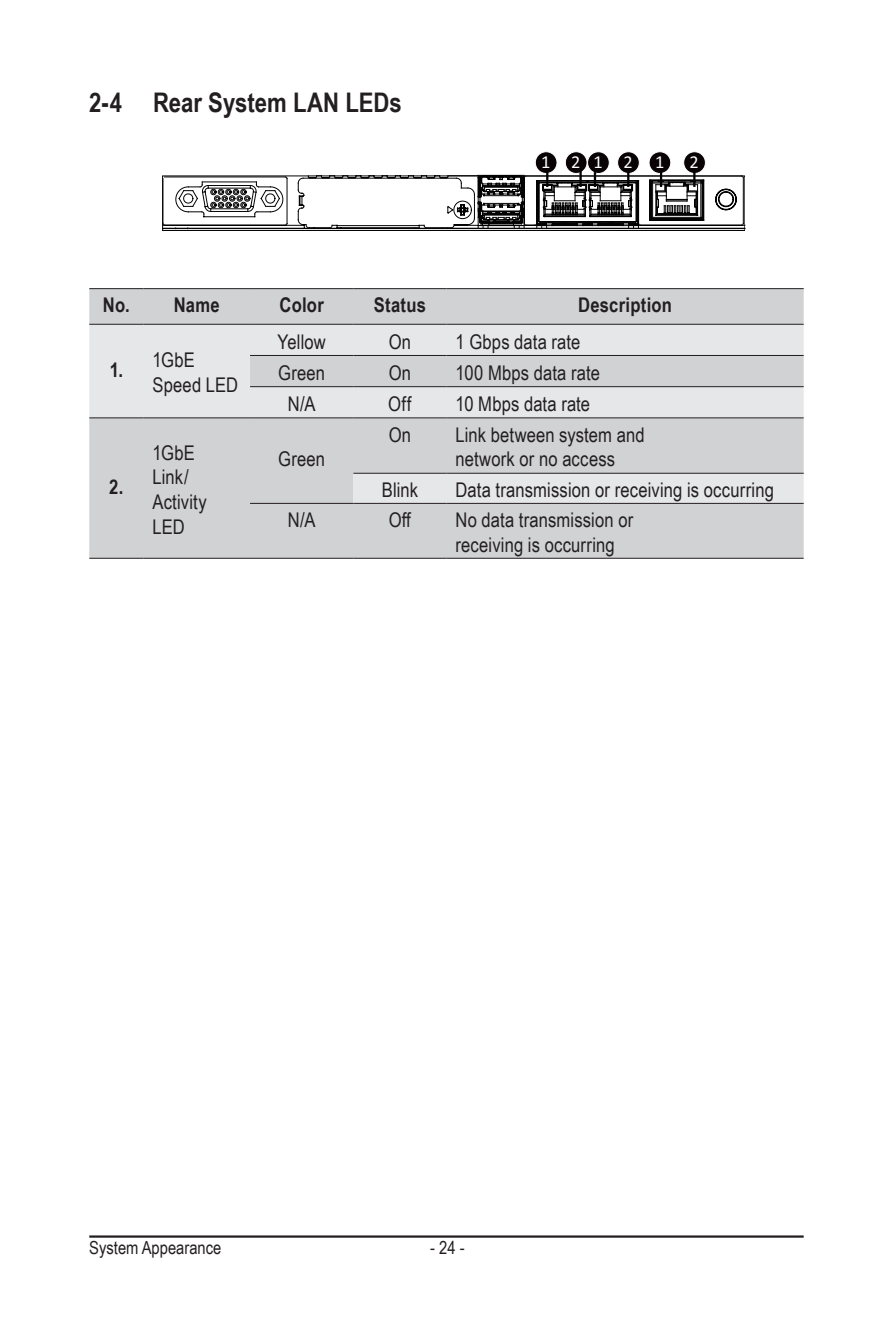
<style>
.page{position:relative;width:893px;height:1327px;background:#fff}
.page>*{position:absolute;margin:0;border:0;box-sizing:border-box;transform-origin:0 0}
.t1{font:700 27px "Arial Narrow";color:#231f20}
.t2{font:20.25px/24.8px "Arial Narrow";letter-spacing:.005em;color:#231f20}
.t3{font:700 20.25px "Arial Narrow";letter-spacing:.015em;color:#231f20}
.t4{font:18.22px "Calibri";letter-spacing:1.14em;color:#fff}
.t5{font:18px "Arial Narrow";color:#231f20}
</style>
<div class="page">
<hr style="left:89px;top:1235px;width:715px;height:2px;background:#231f20">
<div style="left:89px;top:289px;width:715px;height:269px;background:#d1d2d4"></div>
<svg style="left:89px;top:325px;width:715px;height:178px;background:#dadbdd"></svg>
<hr style="left:89px;top:288px;width:55px;height:1px;background:#231f20">
<hr style="left:144px;top:288px;width:106px;height:1px;background:#231f20">
<hr style="left:250px;top:288px;width:103px;height:1px;background:#231f20">
<hr style="left:353px;top:288px;width:93px;height:1px;background:#231f20">
<hr style="left:446px;top:288px;width:358px;height:1px;background:#231f20">
<hr style="left:89px;top:324px;width:55px;height:1px;background:#231f20">
<hr style="left:144px;top:324px;width:106px;height:1px;background:#231f20">
<hr style="left:250px;top:324px;width:103px;height:1px;background:#231f20">
<hr style="left:353px;top:324px;width:93px;height:1px;background:#231f20">
<hr style="left:446px;top:324px;width:358px;height:1px;background:#231f20">
<hr style="left:250px;top:355px;width:103px;height:1px;background:#231f20">
<hr style="left:353px;top:355px;width:93px;height:1px;background:#231f20">
<hr style="left:446px;top:355px;width:358px;height:1px;background:#231f20">
<hr style="left:250px;top:386px;width:103px;height:1px;background:#231f20">
<hr style="left:353px;top:386px;width:93px;height:1px;background:#231f20">
<hr style="left:446px;top:386px;width:358px;height:1px;background:#231f20">
<hr style="left:89px;top:417px;width:55px;height:1px;background:#231f20">
<hr style="left:144px;top:417px;width:106px;height:1px;background:#231f20">
<hr style="left:250px;top:417px;width:103px;height:1px;background:#231f20">
<hr style="left:353px;top:417px;width:93px;height:1px;background:#231f20">
<hr style="left:446px;top:417px;width:358px;height:1px;background:#231f20">
<hr style="left:353px;top:473px;width:93px;height:1px;background:#231f20">
<hr style="left:446px;top:473px;width:358px;height:1px;background:#231f20">
<hr style="left:250px;top:503px;width:103px;height:1px;background:#231f20">
<hr style="left:353px;top:503px;width:93px;height:1px;background:#231f20">
<hr style="left:446px;top:503px;width:358px;height:1px;background:#231f20">
<hr style="left:89px;top:558px;width:55px;height:1px;background:#231f20">
<hr style="left:144px;top:558px;width:106px;height:1px;background:#231f20">
<hr style="left:250px;top:558px;width:103px;height:1px;background:#231f20">
<hr style="left:353px;top:558px;width:93px;height:1px;background:#231f20">
<hr style="left:446px;top:558px;width:358px;height:1px;background:#231f20">
<div style="left:535px;top:151px;width:22px;height:23px;background:#090305;border:1px solid #fff;border-radius:50%"></div>
<div style="left:565px;top:152px;width:22px;height:21px;background:#090305;border-radius:50%"></div>
<div style="left:565px;top:151px;width:22px;height:23px;border:1px solid #fff;border-radius:50%"></div>
<hr style="left:579px;top:169px;width:3px;height:18px;background:#030303">
<div style="left:649px;top:151px;width:22px;height:23px;background:#090305;border:1px solid #fff;border-radius:50%"></div>
<div style="left:684px;top:152px;width:21px;height:21px;background:#090305;border-radius:50%"></div>
<div style="left:683px;top:151px;width:23px;height:23px;border:1px solid #fff;border-radius:50%"></div>
<div style="left:587px;top:151px;width:23px;height:23px;background:#090305;border:1px solid #fff;border-radius:50%"></div>
<div style="left:618px;top:152px;width:21px;height:21px;background:#090305;border-radius:50%"></div>
<div style="left:617px;top:151px;width:23px;height:23px;border:1px solid #fff;border-radius:50%"></div>
<svg style="left:162px;top:172px;width:583px;height:59px"></svg>
<p class="t1" style="left:89px;top:83px;width:314px">2-4 Rear System LAN LEDs</p>
<p class="t4" style="left:541px;top:149px;width:125px">12121</p>
<p class="t4" style="left:690px;top:149px;width:11px">2</p>
<p class="t3" style="left:103px;top:290px;width:29px">No.</p>
<p class="t3" style="left:174px;top:290px;width:48px">Name</p>
<p class="t3" style="left:280px;top:290px;width:46px">Color</p>
<p class="t3" style="left:374px;top:290px;width:54px">Status</p>
<p class="t3" style="left:578px;top:290px;width:95px">Description</p>
<p class="t3" style="left:110px;top:354px;width:15px">1.</p>
<p class="t3" style="left:109px;top:471px;width:16px">2.</p>
<p class="t2" style="left:153px;top:347px;width:44px">1GbE</p>
<p class="t2" style="left:153px;top:372px;width:87px">Speed LED</p>
<p class="t2" style="left:153px;top:439px;width:44px">1GbE</p>
<p class="t2" style="left:153px;top:464px;width:38px">Link/</p>
<p class="t2" style="left:153px;top:489px;width:56px">Activity<br>LED</p>
<p class="t2" style="left:278px;top:328px;width:50px">Yellow</p>
<p class="t2" style="left:389px;top:328px;width:24px">On</p>
<p class="t2" style="left:455px;top:328px;width:126px">1 Gbps data rate</p>
<p class="t2" style="left:278px;top:359px;width:48px">Green</p>
<p class="t2" style="left:389px;top:359px;width:24px">On</p>
<p class="t2" style="left:455px;top:359px;width:146px">100 Mbps data rate</p>
<p class="t2" style="left:288px;top:391px;width:29px">N/A</p>
<p class="t2" style="left:388px;top:391px;width:25px">Off</p>
<p class="t2" style="left:455px;top:391px;width:136px">10 Mbps data rate</p>
<p class="t2" style="left:278px;top:446px;width:48px">Green</p>
<p class="t2" style="left:389px;top:421px;width:24px">On</p>
<p class="t2" style="left:455px;top:421px;width:191px">Link between system and network or no access</p>
<p class="t2" style="left:382px;top:477px;width:38px">Blink</p>
<p class="t2" style="left:455px;top:477px;width:320px">Data transmission or receiving is occurring</p>
<p class="t2" style="left:288px;top:507px;width:29px">N/A</p>
<p class="t2" style="left:389px;top:507px;width:23px">Off</p>
<p class="t2" style="left:455px;top:507px;width:179px">No data transmission or receiving is occurring</p>
<p class="t5" style="left:89px;top:1234px;width:134px">System Appearance</p>
<p class="t5" style="left:430px;top:1234px;width:36px">- 24 -</p>
</div>
